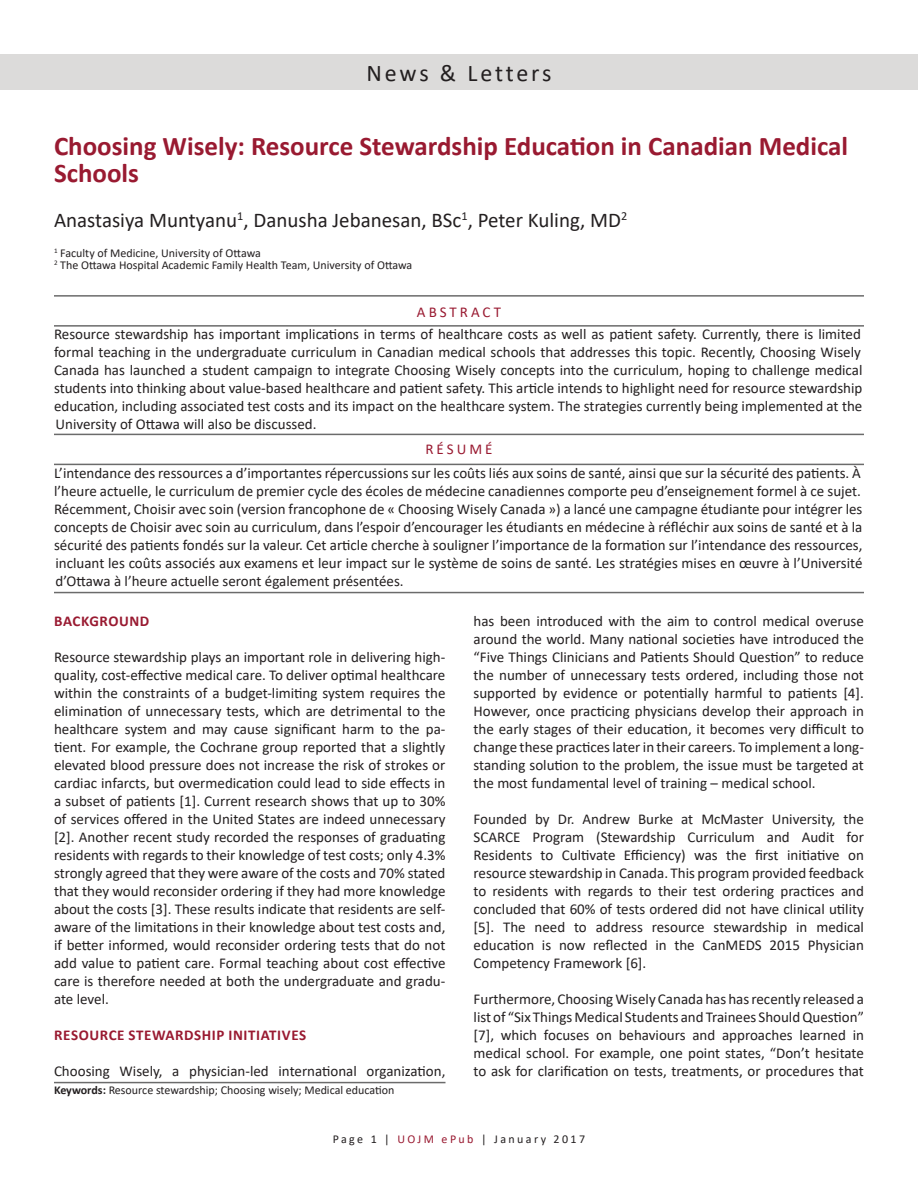
<style>
.page{position:relative;width:918px;height:1188px;background:#fff}
.page>*{position:absolute;margin:0;border:0;box-sizing:border-box;transform-origin:0 0}
.t1{font:700 27px/27px "Calibri";color:#991a31}
.t2{font:24px "Calibri";letter-spacing:.115em;color:#231f20}
.t3{font:21px "Calibri";color:#231f20}
.t4{font:15px/18px "Calibri";color:#231f20;text-align:justify}
.t5{font:700 15px "Calibri";letter-spacing:.04em;color:#991a31}
.t6{font:15px "Calibri";letter-spacing:.2em;color:#991a31}
.t7{font:12px "Calibri";color:#231f20}
.t8{font:12px "Calibri";letter-spacing:.2em;color:#231f20}
.s1{font-weight:700}
.s2{color:#991a31}
</style>
<div class="page">
<div style="left:0;top:54px;width:918px;height:36px;background:#dcdbda"></div>
<hr style="left:54px;top:1082px;width:392px;height:1px;background:#6b6b6b">
<hr style="left:54px;top:295px;width:810px;height:2px;background:#6b6b6b">
<hr style="left:54px;top:325px;width:810px;height:2px;background:#6b6b6b">
<hr style="left:54px;top:434px;width:810px;height:1px;background:#6b6b6b">
<hr style="left:54px;top:464px;width:810px;height:1px;background:#6b6b6b">
<hr style="left:54px;top:592px;width:810px;height:1px;background:#6b6b6b">
<p class="t2" style="left:367px;top:56px;width:186px">News &amp; Letters</p>
<p class="t1" style="left:54px;top:132px;width:796px">Choosing Wisely: Resource Stewardship Education in Canadian Medical<br>Schools</p>
<p class="t3" style="left:54px;top:206px;width:575px">Anastasiya Muntyanu<sup>1</sup>, Danusha Jebanesan, BSc<sup>1</sup>, Peter Kuling, MD<sup>2</sup></p>
<p class="t7" style="left:54px;top:245px;width:208px"><sup>1</sup> Faculty of Medicine, University of Ottawa</p>
<p class="t7" style="left:54px;top:257px;width:360px"><sup>2</sup> The Ottawa Hospital Academic Family Health Team, University of Ottawa</p>
<p class="t6" style="left:417px;top:301px;width:86px">ABSTRACT</p>
<p class="t4" style="left:54px;top:324px;width:810px">Resource stewardship has important implications in terms of healthcare costs as well as patient safety. Currently, there is limited formal teaching in the undergraduate curriculum in Canadian medical schools that addresses this topic. Recently, Choosing Wisely Canada has launched a student campaign to integrate Choosing Wisely concepts into the curriculum, hoping to challenge medical students into thinking about value-based healthcare and patient safety. This article intends to highlight need for resource stewardship education, including associated test costs and its impact on the healthcare system. The strategies currently being implemented at the University of Ottawa will also be discussed.</p>
<p class="t6" style="left:426px;top:439px;width:68px">RÉSUMÉ</p>
<p class="t4" style="left:54px;top:463px;width:810px">L’intendance des ressources a d’importantes répercussions sur les coûts liés aux soins de santé, ainsi que sur la sécurité des patients. À l’heure actuelle, le curriculum de premier cycle des écoles de médecine canadiennes comporte peu d’enseignement formel à ce sujet.<br>Récemment, Choisir avec soin (version francophone de « Choosing Wisely Canada ») a lancé une campagne étudiante pour intégrer les concepts de Choisir avec soin au curriculum, dans l’espoir d’encourager les étudiants en médecine à réfléchir aux soins de santé et à la sécurité des patients fondés sur la valeur. Cet article cherche à souligner l’importance de la formation sur l’intendance des ressources, incluant les coûts associés aux examens et leur impact sur le système de soins de santé. Les stratégies mises en œuvre à l’Université d’Ottawa à l’heure actuelle seront également présentées.</p>
<p class="t5" style="left:54px;top:610px;width:97px">BACKGROUND</p>
<p class="t4" style="left:54px;top:647px;width:393px">Resource stewardship plays an important role in delivering high&shy;quality, cost-effective medical care. To deliver optimal healthcare within the constraints of a budget-limiting system requires the elimination of unnecessary tests, which are detrimental to the healthcare system and may cause significant harm to the pa&shy;tient. For example, the Cochrane group reported that a slightly elevated blood pressure does not increase the risk of strokes or cardiac infarcts, but overmedication could lead to side effects in a subset of patients [1]. Current research shows that up to 30% of services offered in the United States are indeed unnecessary [2]. Another recent study recorded the responses of graduating residents with regards to their knowledge of test costs; only 4.3% strongly agreed that they were aware of the costs and 70% stated that they would reconsider ordering if they had more knowledge about the costs [3]. These results indicate that residents are self&shy;aware of the limitations in their knowledge about test costs and, if better informed, would reconsider ordering tests that do not add value to patient care. Formal teaching about cost effective care is therefore needed at both the undergraduate and gradu&shy;ate level.</p>
<p class="t5" style="left:54px;top:1024px;width:253px">RESOURCE STEWARDSHIP INITIATIVES</p>
<p class="t4" style="left:54px;top:1061px;width:393px">Choosing Wisely, a physician-led international organization,</p>
<p class="t7" style="left:54px;top:1081px;width:342px"><span class="s1">Keywords:</span> Resource stewardship; Choosing wisely; Medical education</p>
<p class="t4" style="left:474px;top:611px;width:392px">has been introduced with the aim to control medical overuse around the world. Many national societies have introduced the “Five Things Clinicians and Patients Should Question” to reduce the number of unnecessary tests ordered, including those not supported by evidence or potentially harmful to patients [4].<br>However, once practicing physicians develop their approach in the early stages of their education, it becomes very difficult to change these practices later in their careers. To implement a long&shy;standing solution to the problem, the issue must be targeted at the most fundamental level of training – medical school.</p>
<p class="t4" style="left:474px;top:809px;width:392px">Founded by Dr. Andrew Burke at McMaster University, the SCARCE Program (Stewardship Curriculum and Audit for Residents to Cultivate Efficiency) was the first initiative on resource stewardship in Canada. This program provided feedback to residents with regards to their test ordering practices and concluded that 60% of tests ordered did not have clinical utility [5]. The need to address resource stewardship in medical education is now reflected in the CanMEDS 2015 Physician Competency Framework [6].</p>
<p class="t4" style="left:474px;top:989px;width:392px">Furthermore, Choosing Wisely Canada has has recently released a list of “Six Things Medical Students and Trainees Should Question” [7], which focuses on behaviours and approaches learned in medical school. For example, one point states, “Don’t hesitate to ask for clarification on tests, treatments, or procedures that</p>
<p class="t8" style="left:333px;top:1131px;width:254px">Page 1 | <span class="s2">UOJM ePub</span> | January 2017</p>
</div>
